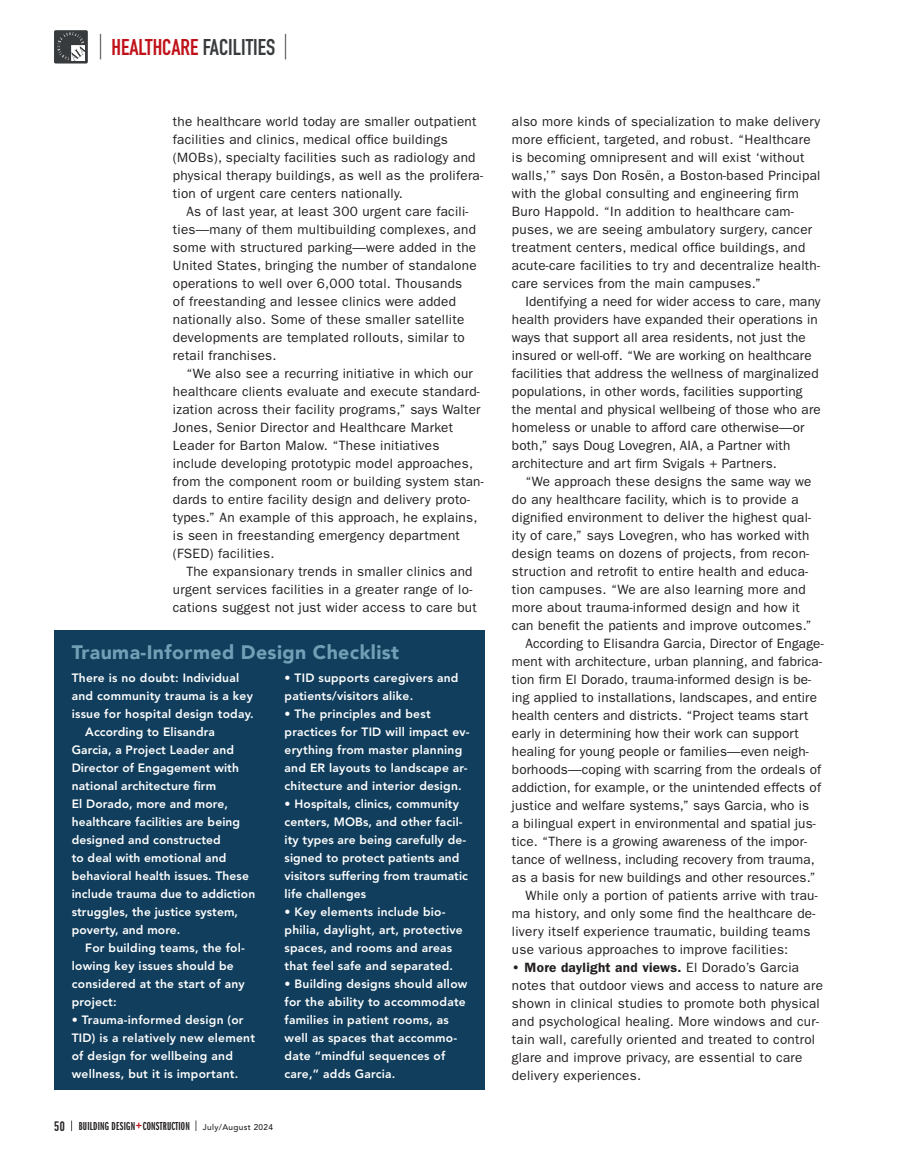
<style>
.page{position:relative;width:905px;height:1161px;background:#fff}
.page>*{position:absolute;margin:0;border:0;box-sizing:border-box;transform-origin:0 0}
.t1{font:700 22.5px "DIN Condensed";color:#c01119}
.Sidebar_Headline{font:900 19.5px "Avenir";letter-spacing:.02em;color:#719fb6}
.Body_Copy{font:13.5px/18px "ITC Franklin Gothic Std";letter-spacing:.02em;color:#231f20}
.Sidebar_Copy{font:800 12px/18px "Avenir LT Std";letter-spacing:.02em;color:#fff}
.t2{font:12px "ITC Franklin Gothic Std Dm X Cp";letter-spacing:.02em;color:#231f20}
.s1{font-family:"ITC Franklin Gothic Std Bk X Cp";font-weight:400;font-size:25.5px;color:#231f20}
.s2{color:#383b3d}
.s3{font-family:"DIN Condensed";font-weight:700;font-size:13.5px}
.s4{font-family:"ITC Franklin Gothic Std";font-weight:500;font-stretch:condensed;font-size:13.5px;color:#c01119}
.s5{font-family:"Avenir LT Std";font-weight:500;font-size:8.25px}
.s6{font-weight:600}
</style>
<div class="page">
<div style="left:54px;top:30px;width:34px;height:34px;background:#383b3d;border-radius:2px"></div>
<img style="left:57px;top:33px;width:28px;height:27px">
<div style="left:54px;top:630px;width:431px;height:459px;background:#113e5c"></div>
<p class="t1" style="left:98px;top:32px;width:193px"><span class="s1">|</span> HEALTHCARE <span class="s2">FACILITIES</span> <span class="s1">|</span></p>
<p class="Body_Copy" style="left:173px;top:113px;width:312px">the healthcare world today are smaller outpatient facilities and clinics, medical office buildings (MOBs), specialty facilities such as radiology and physical therapy buildings, as well as the prolifera&shy;tion of urgent care centers nationally.</p>
<p class="Body_Copy" style="left:173px;top:203px;width:305px;text-indent:14px">As of last year, at least 300 urgent care facili&shy;ties—many of them multibuilding complexes, and some with structured parking—were added in the United States, bringing the number of standalone operations to well over 6,000 total. Thousands of freestanding and lessee clinics were added nationally also. Some of these smaller satellite developments are templated rollouts, similar to retail franchises.</p>
<p class="Body_Copy" style="left:173px;top:365px;width:312px;text-indent:14px">“We also see a recurring initiative in which our healthcare clients evaluate and execute standard&shy;ization across their facility programs,” says Walter Jones, Senior Director and Healthcare Market Leader for Barton Malow. “These initiatives include developing prototypic model approaches, from the component room or building system stan&shy;dards to entire facility design and delivery proto&shy;types.” An example of this approach, he explains, is seen in freestanding emergency department (FSED) facilities.</p>
<p class="Body_Copy" style="left:173px;top:563px;width:305px;text-indent:14px">The expansionary trends in smaller clinics and urgent services facilities in a greater range of lo&shy;cations suggest not just wider access to care but</p>
<p class="Sidebar_Headline" style="left:72px;top:635px;width:329px">Trauma-Informed Design Checklist</p>
<p class="Sidebar_Copy" style="left:72px;top:669px;width:183px">There is no doubt: Individual and community trauma is a key issue for hospital design today.</p>
<p class="Sidebar_Copy" style="left:72px;top:723px;width:185px;text-indent:14px">According to Elisandra<br>Garcia, a Project Leader and<br>Director of Engagement with national architecture firm<br>El Dorado, more and more, healthcare facilities are being designed and constructed<br>to deal with emotional and behavioral health issues. These include trauma due to addiction struggles, the justice system, poverty, and more.</p>
<p class="Sidebar_Copy" style="left:72px;top:939px;width:175px;text-indent:14px">For building teams, the fol&shy;lowing key issues should be considered at the start of any project:</p>
<p class="Sidebar_Copy" style="left:72px;top:1011px;width:185px">• Trauma-informed design (or<br>TID) is a relatively new element of design for wellbeing and wellness, but it is important.</p>
<p class="Sidebar_Copy" style="left:284px;top:669px;width:175px">• TID supports caregivers and patients/visitors alike.</p>
<p class="Sidebar_Copy" style="left:284px;top:705px;width:187px">• The principles and best practices for TID will impact ev&shy;erything from master planning and ER layouts to landscape ar&shy;chitecture and interior design.</p>
<p class="Sidebar_Copy" style="left:284px;top:795px;width:185px">• Hospitals, clinics, community centers, MOBs, and other facil&shy;ity types are being carefully de&shy;signed to protect patients and visitors suffering from traumatic life challenges</p>
<p class="Sidebar_Copy" style="left:284px;top:903px;width:180px">• Key elements include bio&shy;philia, daylight, art, protective spaces, and rooms and areas that feel safe and separated.</p>
<p class="Sidebar_Copy" style="left:284px;top:975px;width:184px">• Building designs should allow for the ability to accommodate families in patient rooms, as well as spaces that accommo&shy;date “mindful sequences of care,” adds Garcia.</p>
<p class="t2" style="left:54px;top:1119px;width:220px"><span class="s3">50</span> BUILDING DESIGN<span class="s4">+</span>CONSTRUCTION <span class="s5">July/August 2024</span></p>
<p class="Body_Copy" style="left:512px;top:113px;width:310px">also more kinds of specialization to make delivery more efficient, targeted, and robust. “Healthcare is becoming omnipresent and will exist ‘without walls,’” says Don Rosën, a Boston-based Principal with the global consulting and engineering firm Buro Happold. “In addition to healthcare cam&shy;puses, we are seeing ambulatory surgery, cancer treatment centers, medical office buildings, and acute-care facilities to try and decentralize health&shy;care services from the main campuses.”</p>
<p class="Body_Copy" style="left:512px;top:293px;width:310px;text-indent:14px">Identifying a need for wider access to care, many health providers have expanded their operations in ways that support all area residents, not just the insured or well-off. “We are working on healthcare facilities that address the wellness of marginalized populations, in other words, facilities supporting the mental and physical wellbeing of those who are homeless or unable to afford care otherwise—or both,” says Doug Lovegren, AIA, a Partner with architecture and art firm Svigals + Partners.</p>
<p class="Body_Copy" style="left:512px;top:473px;width:301px;text-indent:14px">“We approach these designs the same way we do any healthcare facility, which is to provide a dignified environment to deliver the highest qual&shy;ity of care,” says Lovegren, who has worked with design teams on dozens of projects, from recon&shy;struction and retrofit to entire health and educa&shy;tion campuses. “We are also learning more and more about trauma-informed design and how it can benefit the patients and improve outcomes.”</p>
<p class="Body_Copy" style="left:512px;top:635px;width:313px;text-indent:14px">According to Elisandra Garcia, Director of Engage&shy;ment with architecture, urban planning, and fabrica&shy;tion firm El Dorado, trauma-informed design is be&shy;ing applied to installations, landscapes, and entire health centers and districts. “Project teams start early in determining how their work can support healing for young people or families—even neigh&shy;borhoods—coping with scarring from the ordeals of addiction, for example, or the unintended effects of justice and welfare systems,” says Garcia, who is<br>a bilingual expert in environmental and spatial jus&shy;tice. “There is a growing awareness of the impor&shy;tance of wellness, including recovery from trauma, as a basis for new buildings and other resources.”</p>
<p class="Body_Copy" style="left:512px;top:887px;width:307px;text-indent:14px">While only a portion of patients arrive with trau&shy;ma history, and only some find the healthcare de&shy;livery itself experience traumatic, building teams use various approaches to improve facilities:</p>
<p class="Body_Copy" style="left:512px;top:959px;width:312px"><span class="s6">• More daylight and views.</span> El Dorado’s Garcia notes that outdoor views and access to nature are shown in clinical studies to promote both physical and psychological healing. More windows and cur&shy;tain wall, carefully oriented and treated to control glare and improve privacy, are essential to care delivery experiences.</p>
</div>
